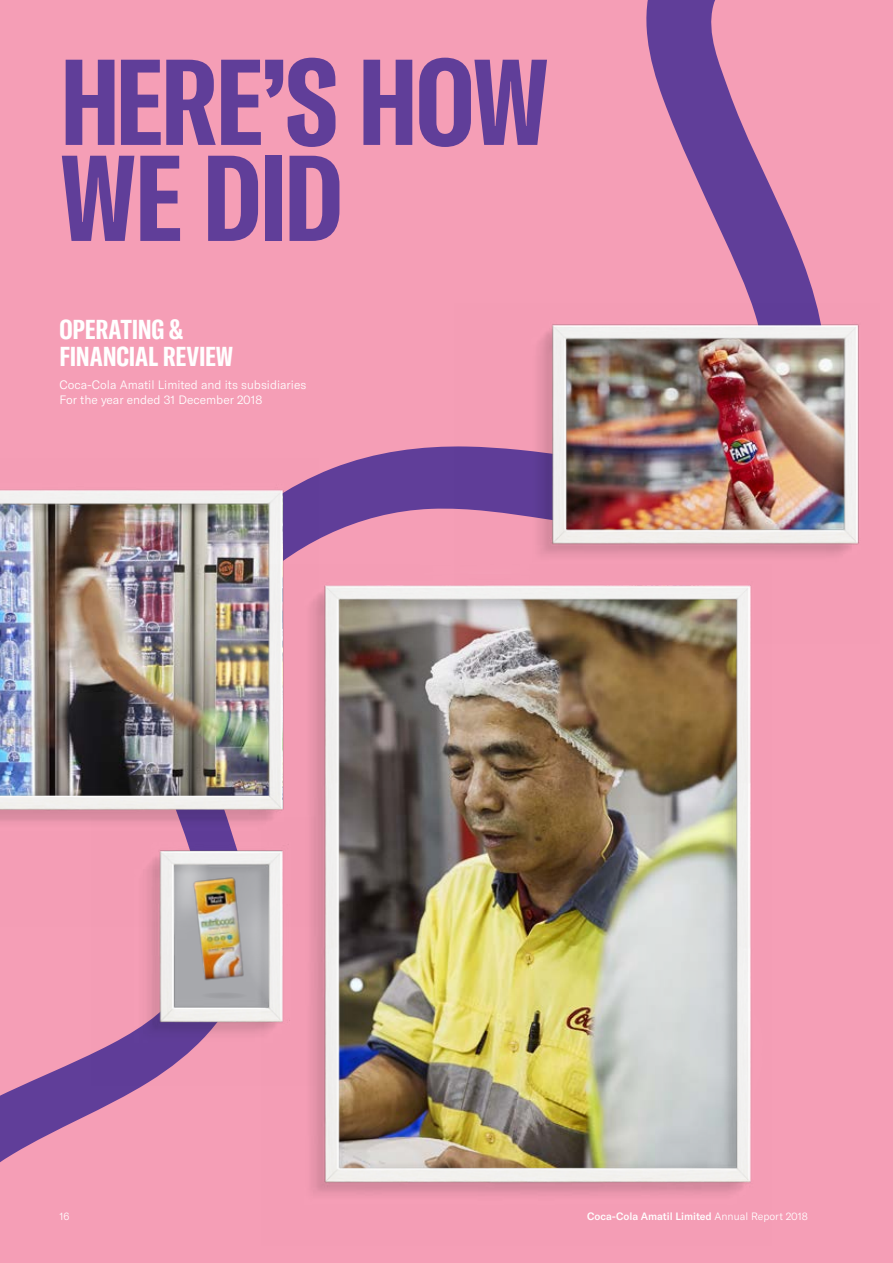
<style>
.page{position:relative;width:893px;height:1263px;background:#f59eb6}
.page>*{position:absolute;margin:0;border:0;box-sizing:border-box;transform-origin:0 0}
.Heading_80_64{font:700 extra-condensed 120px/96px "GT America";letter-spacing:-.02em;color:#603e99}
.Intro_Copy_18_18{font:700 extra-condensed 27px/27px "GT America";letter-spacing:-.005em;color:#fff}
._1__Body_Copy_8_10_L{font:300 12px/15px "GT America";color:#fff}
.t1{font:500 10.5px "GT America";color:#fff}
.t2{font:300 10.5px "GT America";color:#fff}
.s1{font-weight:300}
</style>
<div class="page">
<svg style="left:0;top:1053px;width:144px;height:109px"></svg>
<svg style="left:319px;top:0;width:498px;height:539px"></svg>
<img style="left:0;top:474px;width:319px;height:348px">
<img style="left:92px;top:818px;width:170px;height:267px">
<img style="left:455px;top:304px;width:404px;height:252px">
<img style="left:262px;top:565px;width:489px;height:630px">
<p class="Heading_80_64" style="left:60px;top:54px;width:491px">HERE’S HOW<br>WE DID</p>
<p class="Intro_Copy_18_18" style="left:60px;top:316px;width:175px">OPERATING &amp;<br>FINANCIAL REVIEW</p>
<p class="_1__Body_Copy_8_10_L" style="left:60px;top:378px;width:248px">Coca-Cola Amatil Limited and its subsidiaries<br>For the year ended 31 December 2018</p>
<p class="t2" style="left:60px;top:1210px;width:12px">16</p>
<p class="t1" style="left:587px;top:1210px;width:222px">Coca-Cola Amatil Limited <span class="s1">Annual Report 2018</span></p>
</div>
